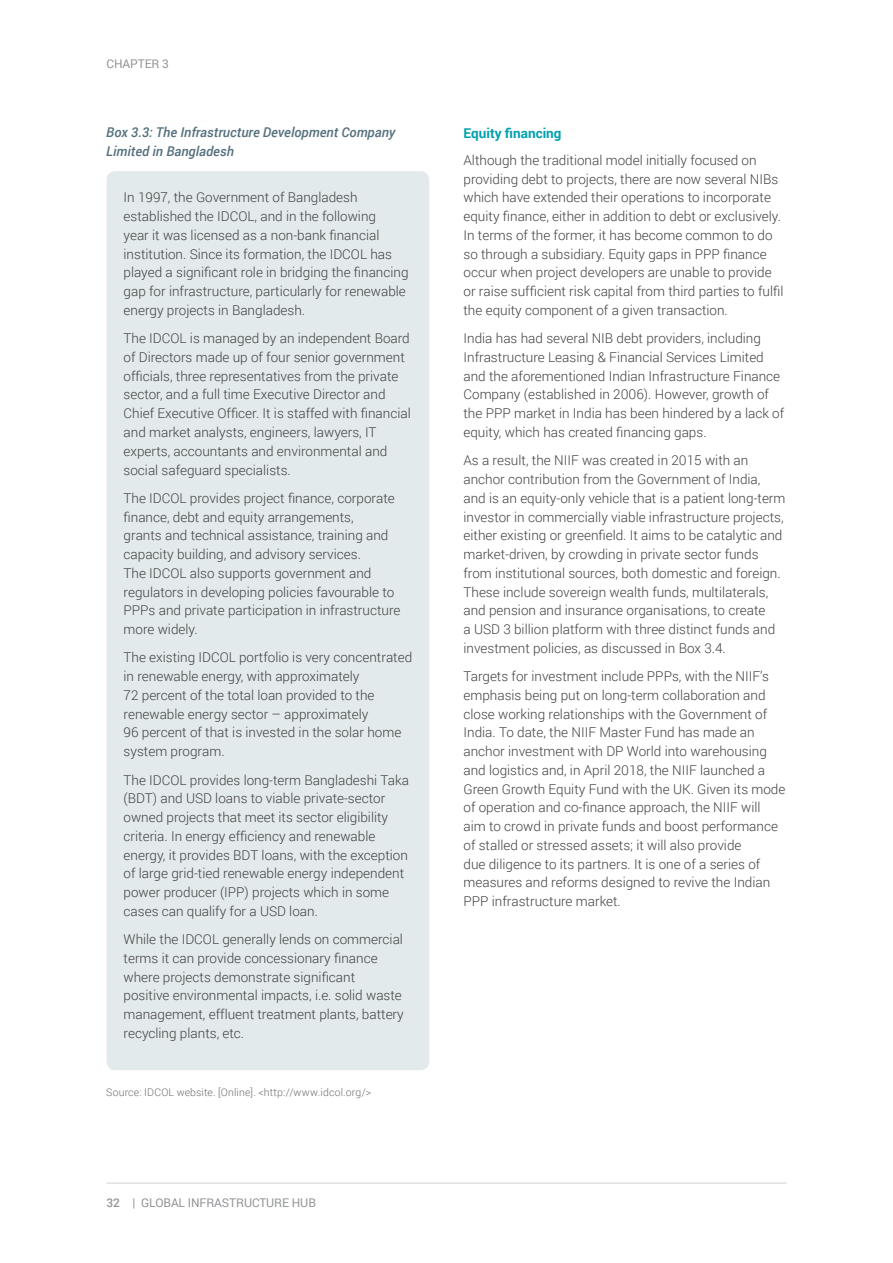
<style>
.page{position:relative;width:893px;height:1263px;background:#fff}
.page>*{position:absolute;margin:0;border:0;box-sizing:border-box;transform-origin:0 0}
.t1{font:300 13.5px/18.8px "Roboto";color:#414042}
.t2{font:italic 500 13.5px/18.8px "Roboto";color:#55717e}
.t3{font:700 13.5px "Roboto";color:#00a0af}
.t4{font:12px "Roboto";letter-spacing:-.01em;color:#939598}
.t5{font:300 10.5px "Roboto";letter-spacing:.015em;color:#6d6e71}
.s1{font-weight:500}
</style>
<div class="page">
<div style="left:107px;top:171px;width:322px;height:899px;background:#e2eaeb;border-radius:9px"></div>
<hr style="left:107px;top:1183px;width:680px;height:1px;background:#d1d3d4">
<p class="t4" style="left:107px;top:56px;width:64px">CHAPTER 3</p>
<p class="t2" style="left:106px;top:123px;width:291px">Box 3.3: The Infrastructure Development Company<br>Limited in Bangladesh</p>
<p class="t1" style="left:124px;top:188px;width:286px">In 1997, the Government of Bangladesh established the IDCOL, and in the following<br>year it was licensed as a non-bank financial institution. Since its formation, the IDCOL has played a significant role in bridging the financing gap for infrastructure, particularly for renewable energy projects in Bangladesh.</p>
<p class="t1" style="left:124px;top:329px;width:289px">The IDCOL is managed by an independent Board of Directors made up of four senior government officials, three representatives from the private sector, and a full time Executive Director and Chief Executive Officer. It is staffed with financial and market analysts, engineers, lawyers, IT experts, accountants and environmental and social safeguard specialists.</p>
<p class="t1" style="left:124px;top:488px;width:278px">The IDCOL provides project finance, corporate finance, debt and equity arrangements,<br>grants and technical assistance, training and capacity building, and advisory services.<br>The IDCOL also supports government and regulators in developing policies favourable to PPPs and private participation in infrastructure more widely.</p>
<p class="t1" style="left:124px;top:648px;width:290px">The existing IDCOL portfolio is very concentrated in renewable energy, with approximately<br>72 percent of the total loan provided to the renewable energy sector – approximately<br>96 percent of that is invested in the solar home system program.</p>
<p class="t1" style="left:124px;top:770px;width:287px">The IDCOL provides long-term Bangladeshi Taka (BDT) and USD loans to viable private-sector owned projects that meet its sector eligibility criteria. In energy efficiency and renewable energy, it provides BDT loans, with the exception of large grid-tied renewable energy independent power producer (IPP) projects which in some cases can qualify for a USD loan.</p>
<p class="t1" style="left:124px;top:929px;width:282px">While the IDCOL generally lends on commercial terms it can provide concessionary finance where projects demonstrate significant positive environmental impacts, i.e. solid waste management, effluent treatment plants, battery recycling plants, etc.</p>
<p class="t5" style="left:106px;top:1085px;width:267px">Source: IDCOL website. [Online]. &lt;http://www.idcol.org/&gt;</p>
<p class="t4" style="left:107px;top:1194px;width:211px"><span class="s1">32</span> | GLOBAL INFRASTRUCTURE HUB</p>
<p class="t3" style="left:463px;top:123px;width:100px">Equity financing</p>
<p class="t1" style="left:463px;top:150px;width:321px">Although the traditional model initially focused on providing debt to projects, there are now several NIBs which have extended their operations to incorporate equity finance, either in addition to debt or exclusively.<br>In terms of the former, it has become common to do so through a subsidiary. Equity gaps in PPP finance occur when project developers are unable to provide or raise sufficient risk capital from third parties to fulfil the equity component of a given transaction.</p>
<p class="t1" style="left:463px;top:329px;width:322px">India has had several NIB debt providers, including Infrastructure Leasing &amp; Financial Services Limited and the aforementioned Indian Infrastructure Finance Company (established in 2006). However, growth of the PPP market in India has been hindered by a lack of equity, which has created financing gaps.</p>
<p class="t1" style="left:463px;top:451px;width:323px">As a result, the NIIF was created in 2015 with an anchor contribution from the Government of India, and is an equity-only vehicle that is a patient long-term investor in commercially viable infrastructure projects, either existing or greenfield. It aims to be catalytic and market-driven, by crowding in private sector funds from institutional sources, both domestic and foreign.<br>These include sovereign wealth funds, multilaterals, and pension and insurance organisations, to create<br>a USD 3 billion platform with three distinct funds and investment policies, as discussed in Box 3.4.</p>
<p class="t1" style="left:463px;top:666px;width:323px">Targets for investment include PPPs, with the NIIF’s emphasis being put on long-term collaboration and close working relationships with the Government of India. To date, the NIIF Master Fund has made an anchor investment with DP World into warehousing and logistics and, in April 2018, the NIIF launched a Green Growth Equity Fund with the UK. Given its mode of operation and co-finance approach, the NIIF will aim to crowd in private funds and boost performance of stalled or stressed assets; it will also provide<br>due diligence to its partners. It is one of a series of measures and reforms designed to revive the Indian PPP infrastructure market.</p>
</div>
